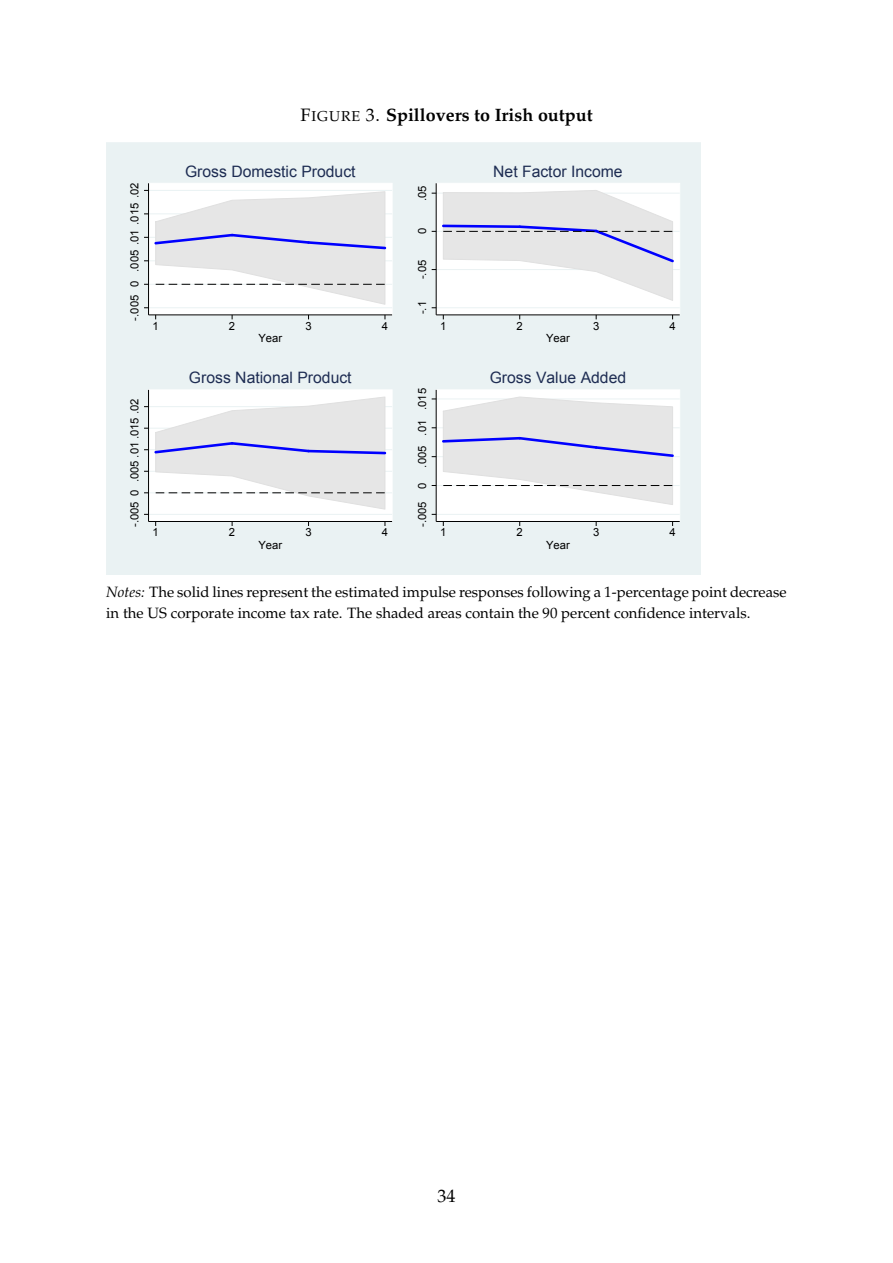
<style>
.page{position:relative;width:893px;height:1263px;background:#fff}
.page>*{position:absolute;margin:0;border:0;box-sizing:border-box;transform-origin:0 0}
.t1{font:700 18px "URW Palladio L";color:#000}
.t2{font:18px "URW Palladio L Roma";color:#000}
.t3{font:15.75px "Arial";color:#1e2d53}
.t4{font:15px/21.6px "URW Palladio L Roma";color:#000}
.t5{font:11.25px "Arial";color:#000}
.s1{font-family:"URW Palladio L Roma";font-weight:400}
.s2{font-family:"URW Palladio L Roma";font-weight:400;font-size:14.4px}
.s3{font-family:"URW Palladio L";font-style:italic}
</style>
<div class="page">
<div style="left:106px;top:143px;width:594px;height:432px;background:#eaf2f3"></div>
<div style="left:148px;top:183px;width:244px;height:132px;background:#fff;border:1px solid #fff"></div>
<hr style="left:149px;top:307px;width:243px;height:1px;background:#eaf2f3">
<hr style="left:149px;top:284px;width:243px;height:1px;background:#eaf2f3">
<hr style="left:149px;top:260px;width:243px;height:1px;background:#eaf2f3">
<hr style="left:149px;top:237px;width:243px;height:1px;background:#eaf2f3">
<hr style="left:149px;top:213px;width:243px;height:1px;background:#eaf2f3">
<hr style="left:149px;top:190px;width:243px;height:1px;background:#eaf2f3">
<hr style="left:148px;top:183px;width:1px;height:132px;background:#000">
<svg style="left:144px;top:190px;width:243px;height:118px"></svg>
<hr style="left:149px;top:315px;width:243px;height:1px;background:#000">
<div style="left:436px;top:183px;width:244px;height:132px;background:#fff;border:1px solid #fff"></div>
<hr style="left:436px;top:307px;width:244px;height:1px;background:#eaf2f3">
<hr style="left:436px;top:269px;width:244px;height:1px;background:#eaf2f3">
<hr style="left:436px;top:231px;width:244px;height:1px;background:#eaf2f3">
<hr style="left:436px;top:193px;width:244px;height:1px;background:#eaf2f3">
<hr style="left:436px;top:183px;width:1px;height:132px;background:#000">
<svg style="left:432px;top:189px;width:242px;height:119px"></svg>
<hr style="left:436px;top:315px;width:244px;height:1px;background:#000">
<div style="left:148px;top:389px;width:244px;height:133px;background:#fff"></div>
<hr style="left:149px;top:514px;width:243px;height:1px;background:#eaf2f3">
<hr style="left:149px;top:492px;width:243px;height:1px;background:#eaf2f3">
<hr style="left:149px;top:471px;width:243px;height:1px;background:#eaf2f3">
<hr style="left:149px;top:449px;width:243px;height:1px;background:#eaf2f3">
<hr style="left:149px;top:428px;width:243px;height:1px;background:#eaf2f3">
<hr style="left:149px;top:406px;width:243px;height:1px;background:#eaf2f3">
<hr style="left:148px;top:390px;width:1px;height:131px;background:#000">
<svg style="left:144px;top:396px;width:243px;height:119px"></svg>
<hr style="left:149px;top:521px;width:243px;height:1px;background:#000">
<div style="left:436px;top:389px;width:244px;height:133px;background:#fff"></div>
<hr style="left:436px;top:514px;width:244px;height:1px;background:#eaf2f3">
<hr style="left:436px;top:485px;width:244px;height:1px;background:#eaf2f3">
<hr style="left:436px;top:456px;width:244px;height:1px;background:#eaf2f3">
<hr style="left:436px;top:427px;width:244px;height:1px;background:#eaf2f3">
<hr style="left:436px;top:398px;width:244px;height:1px;background:#eaf2f3">
<hr style="left:436px;top:390px;width:1px;height:131px;background:#000">
<svg style="left:432px;top:396px;width:242px;height:110px"></svg>
<hr style="left:436px;top:521px;width:244px;height:1px;background:#000">
<p class="t1" style="left:301px;top:109px;width:294px"><span class="s1">F</span><span class="s2">IGURE</span> <span class="s1">3.</span> Spillovers to Irish output</p>
<p class="t5" style="left:128px;top:321px;width:139px;rotate:-90deg">-.005 0 .005 .01 .015 .02</p>
<p class="t5" style="left:128px;top:527px;width:130px;rotate:-90deg">-.005 0 .005 .01 .015 .02</p>
<p class="t3" style="left:185px;top:162px;width:172px">Gross Domestic Product</p>
<p class="t5" style="left:153px;top:319px;width:8px">1</p>
<p class="t5" style="left:229px;top:319px;width:8px">2</p>
<p class="t5" style="left:305px;top:319px;width:8px">3</p>
<p class="t5" style="left:382px;top:319px;width:8px">4</p>
<p class="t5" style="left:258px;top:332px;width:25px">Year</p>
<p class="t3" style="left:189px;top:369px;width:164px">Gross National Product</p>
<p class="t5" style="left:153px;top:526px;width:8px">1</p>
<p class="t5" style="left:229px;top:526px;width:8px">2</p>
<p class="t5" style="left:305px;top:526px;width:8px">3</p>
<p class="t5" style="left:382px;top:526px;width:8px">4</p>
<p class="t5" style="left:258px;top:538px;width:25px">Year</p>
<p class="t5" style="left:416px;top:201px;width:17px;rotate:-90deg">.05</p>
<p class="t5" style="left:416px;top:234px;width:8px;rotate:-90deg">0</p>
<p class="t5" style="left:416px;top:279px;width:21px;rotate:-90deg">-.05</p>
<p class="t5" style="left:416px;top:314px;width:15px;rotate:-90deg">-.1</p>
<p class="t5" style="left:416px;top:468px;width:81px;rotate:-90deg">.005 .01 .015</p>
<p class="t5" style="left:416px;top:527px;width:46px;rotate:-90deg">-.005 0</p>
<p class="t3" style="left:493px;top:162px;width:131px">Net Factor Income</p>
<p class="t5" style="left:440px;top:319px;width:8px">1</p>
<p class="t5" style="left:517px;top:319px;width:8px">2</p>
<p class="t5" style="left:593px;top:319px;width:8px">3</p>
<p class="t5" style="left:669px;top:319px;width:8px">4</p>
<p class="t5" style="left:546px;top:332px;width:25px">Year</p>
<p class="t3" style="left:490px;top:369px;width:138px">Gross Value Added</p>
<p class="t5" style="left:440px;top:526px;width:8px">1</p>
<p class="t5" style="left:517px;top:526px;width:8px">2</p>
<p class="t5" style="left:593px;top:526px;width:8px">3</p>
<p class="t5" style="left:669px;top:526px;width:8px">4</p>
<p class="t5" style="left:546px;top:538px;width:25px">Year</p>
<p class="t4" style="left:106px;top:583px;width:682px"><span class="s3">Notes:</span> The solid lines represent the estimated impulse responses following a 1-percentage point decrease in the US corporate income tax rate. The shaded areas contain the 90 percent confidence intervals.</p>
<p class="t2" style="left:437px;top:1188px;width:19px">34</p>
</div>
